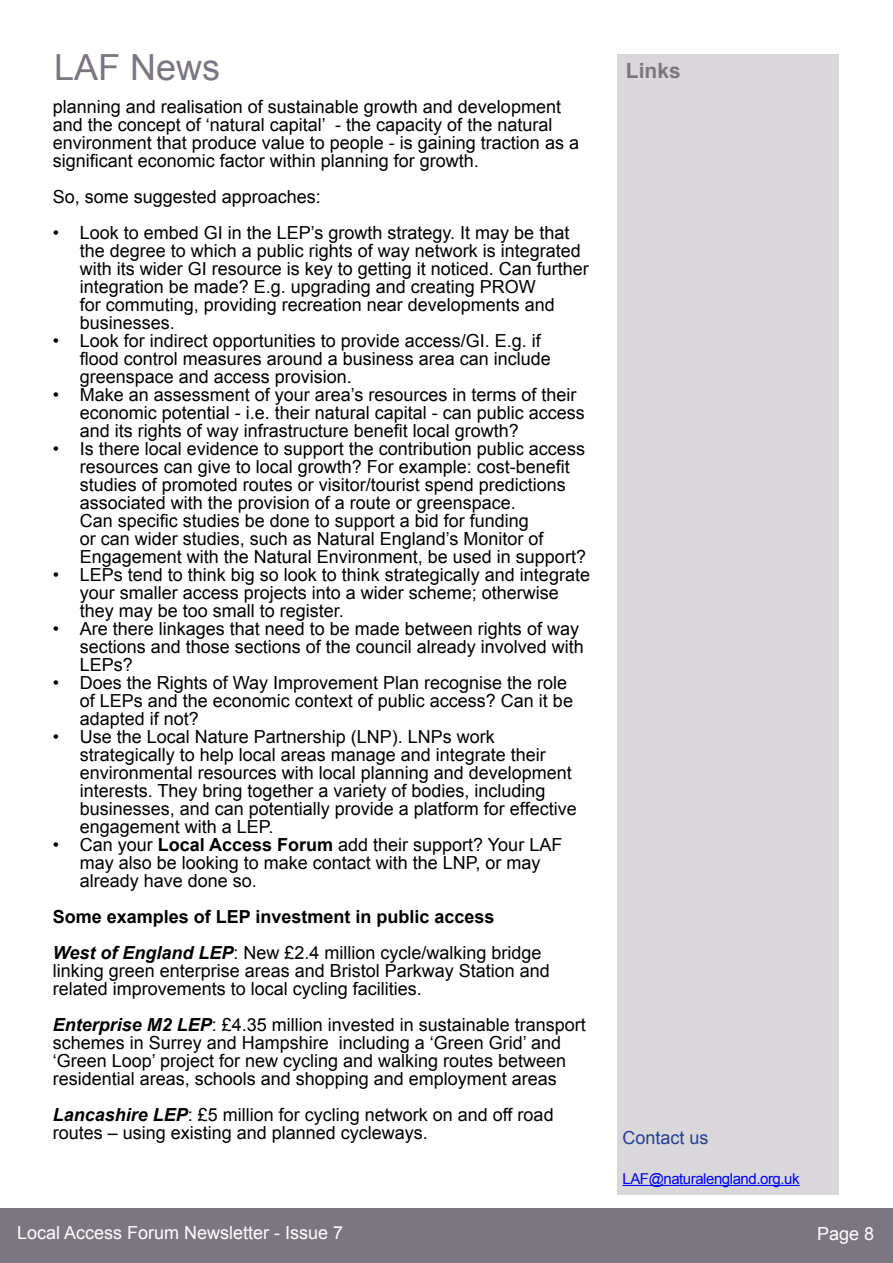
<style>
.page{position:relative;width:893px;height:1263px;background:#fff}
.page>*{position:absolute;margin:0;border:0;box-sizing:border-box;transform-origin:0 0}
.t1{font:36px "Arial";color:#7c7681}
.t2{font:700 21px "Arial";color:#7c7681}
.t3{font:18px/18px "Arial";color:#000}
.t4{font:700 18px/36px "Arial";color:#000}
.t5{font:18px "Arial";color:#fff}
.t6{font:18px "Arial";color:#25408f}
.t7{font:15px "Arial";letter-spacing:-.03em;color:#00f}
.s1{font-weight:700}
.s2{font-style:italic}
.s3{font-weight:400}
.s4{font-weight:700;font-style:italic}
</style>
<div class="page">
<div style="left:0;top:1209px;width:893px;height:54px;background:#7c7681"></div>
<div style="left:617px;top:54px;width:222px;height:1141px;background:#dad7da"></div>
<hr style="left:622px;top:1185px;width:178px;height:1px;background:#00f">
<h1 class="t1" style="left:54px;top:44px;width:168px">LAF News</h1>
<p class="t2" style="left:626px;top:56px;width:56px">Links</p>
<p class="t3" style="left:53px;top:98px;width:528px">planning and realisation of sustainable growth and development and the concept of ‘natural capital’ - the capacity of the natural environment that produce value to people - is gaining traction as a significant economic factor within planning for growth.</p>
<p class="t3" style="left:53px;top:188px;width:270px">So, some suggested approaches:</p>
<p class="t3" style="left:80px;top:224px;width:511px;text-indent:-27px">• Look to embed GI in the LEP’s growth strategy. It may be that the degree to which a public rights of way network is integrated with its wider GI resource is key to getting it noticed. Can further integration be made? E.g. upgrading and creating PROW<br>for commuting, providing recreation near developments and businesses.</p>
<p class="t3" style="left:80px;top:332px;width:473px;text-indent:-27px">• Look for indirect opportunities to provide access/GI. E.g. if flood control measures around a business area can include greenspace and access provision.</p>
<p class="t3" style="left:80px;top:386px;width:507px;text-indent:-27px">• Make an assessment of your area’s resources in terms of their economic potential - i.e. their natural capital - can public access and its rights of way infrastructure benefit local growth?</p>
<p class="t3" style="left:80px;top:440px;width:508px;text-indent:-27px">• Is there local evidence to support the contribution public access resources can give to local growth? For example: cost-benefit studies of promoted routes or visitor/tourist spend predictions associated with the provision of a route or greenspace.<br>Can specific studies be done to support a bid for funding<br>or can wider studies, such as Natural England’s Monitor of Engagement with the Natural Environment, be used in support?</p>
<p class="t3" style="left:80px;top:566px;width:512px;text-indent:-27px">• LEPs tend to think big so look to think strategically and integrate your smaller access projects into a wider scheme; otherwise they may be too small to register.</p>
<p class="t3" style="left:80px;top:620px;width:506px;text-indent:-27px">• Are there linkages that need to be made between rights of way sections and those sections of the council already involved with<br>LEPs?</p>
<p class="t3" style="left:80px;top:674px;width:495px;text-indent:-27px">• Does the Rights of Way Improvement Plan recognise the role of LEPs and the economic context of public access? Can it be adapted if not?</p>
<p class="t3" style="left:80px;top:728px;width:498px;text-indent:-27px">• Use the Local Nature Partnership (LNP). LNPs work strategically to help local areas manage and integrate their environmental resources with local planning and development interests. They bring together a variety of bodies, including businesses, and can potentially provide a platform for effective engagement with a LEP.</p>
<p class="t3" style="left:80px;top:836px;width:484px;text-indent:-27px">• Can your <span class="s1">Local Access Forum</span> add their support? Your LAF may also be looking to make contact with the LNP, or may already have done so.</p>
<p class="t4" style="left:53px;top:899px;width:490px">Some examples of LEP investment in public access<br><span class="s2">West of England LEP</span><span class="s3">: New £2.4 million cycle/walking bridge</span></p>
<p class="t3" style="left:53px;top:962px;width:499px">linking green enterprise areas and Bristol Parkway Station and related improvements to local cycling facilities.</p>
<p class="t3" style="left:53px;top:1016px;width:535px"><span class="s4">Enterprise M2 LEP</span>: £4.35 million invested in sustainable transport schemes in Surrey and Hampshire including a ‘Green Grid’ and ‘Green Loop’ project for new cycling and walking routes between residential areas, schools and shopping and employment areas</p>
<p class="t3" style="left:53px;top:1106px;width:502px"><span class="s4">Lancashire LEP</span>: £5 million for cycling network on and off road routes – using existing and planned cycleways.</p>
<p class="t6" style="left:622px;top:1126px;width:88px">Contact us</p>
<p class="t7" style="left:622px;top:1169px;width:179px">LAF@naturalengland.org.uk</p>
<p class="t5" style="left:17px;top:1221px;width:328px">Local Access Forum Newsletter - Issue 7</p>
<p class="t5" style="left:817px;top:1221px;width:59px">Page 8</p>
</div>
